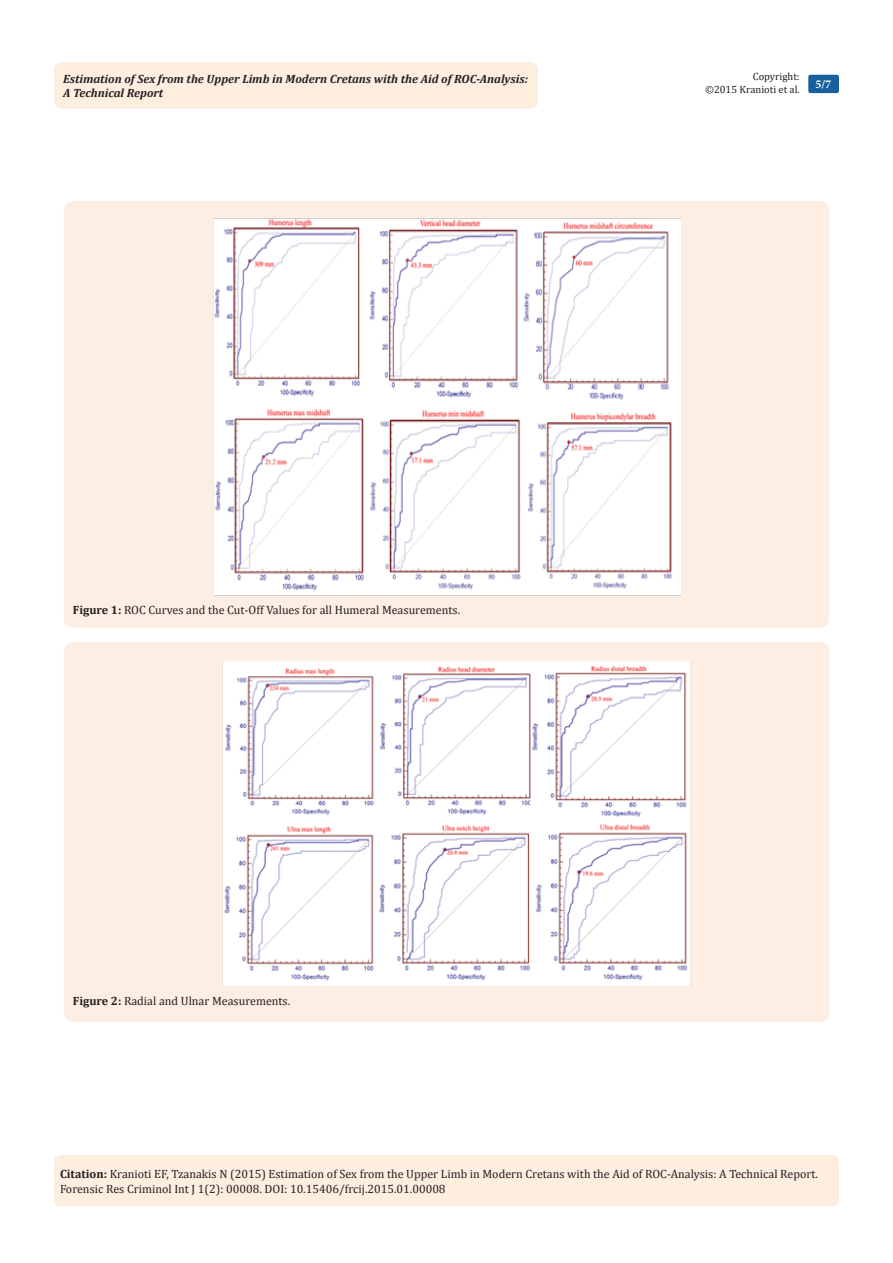
<style>
.page{position:relative;width:893px;height:1263px;background:#fff}
.page>*{position:absolute;margin:0;border:0;box-sizing:border-box;transform-origin:0 0}
.t1{font:12px/14.4px "Cambria";color:#231f20}
.t2{font:italic 700 12px/14.4px "Cambria";color:#231f20}
.t3{font:700 12px "Minion Pro";color:#fff}
.t4{font:10.5px/12.6px "Cambria";color:#231f20;text-align:right}
.s1{font-weight:700}
</style>
<div class="page">
<div style="left:54px;top:62px;width:484px;height:47px;background:#feeee0;border-radius:8px"></div>
<div style="left:808px;top:75px;width:31px;height:18px;background:#18609d;border-radius:2px"></div>
<div style="left:54px;top:1155px;width:785px;height:51px;background:#feeee0;border-radius:7px"></div>
<div style="left:64px;top:201px;width:765px;height:427px;background:#fdeee3;border-radius:9px"></div>
<img style="left:214px;top:218px;width:467px;height:378px">
<div style="left:64px;top:642px;width:765px;height:380px;background:#fdeee3;border-radius:9px"></div>
<img style="left:222px;top:661px;width:468px;height:325px">
<p class="t4" style="left:705px;top:70px;width:96px">Copyright:<br>©2015 Kranioti et al.</p>
<p class="t2" style="left:63px;top:71px;width:466px">Estimation of Sex from the Upper Limb in Modern Cretans with the Aid of ROC-Analysis:<br>A Technical Report</p>
<p class="t3" style="left:815px;top:76px;width:17px">5/7</p>
<p class="t1" style="left:73px;top:602px;width:389px"><span class="s1">Figure 1:</span> ROC Curves and the Cut-Off Values for all Humeral Measurements.</p>
<p class="t1" style="left:73px;top:993px;width:219px"><span class="s1">Figure 2:</span> Radial and Ulnar Measurements.</p>
<p class="t1" style="left:60px;top:1167px;width:760px"><span class="s1">Citation:</span> Kranioti EF, Tzanakis N (2015) Estimation of Sex from the Upper Limb in Modern Cretans with the Aid of ROC-Analysis: A Technical Report.<br>Forensic Res Criminol Int J 1(2): 00008. DOI: 10.15406/frcij.2015.01.00008</p>
</div>
